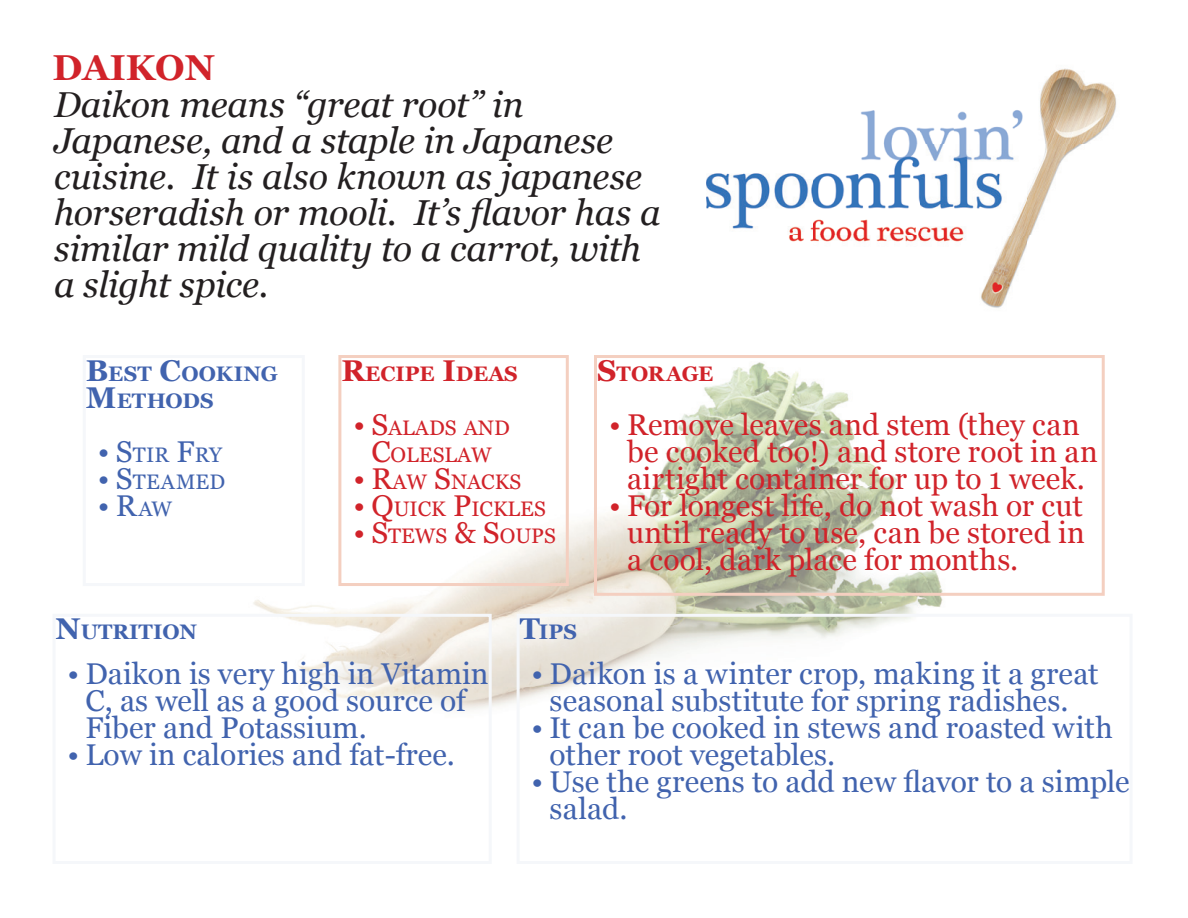
<style>
.page{position:relative;width:1188px;height:918px;background:#fff}
.page>*{position:absolute;margin:0;border:0;box-sizing:border-box;transform-origin:0 0}
.t1{font:italic 36px/36px "Georgia";letter-spacing:-.01em;color:#231f20}
.t2{font:700 36px "Georgia";color:#d1232a}
.t3{font:30px/27px "Georgia";color:#4163ae}
.t4{font:30px/27px "Georgia";letter-spacing:.005em;color:#d1232a}
.t5{font:30px "Georgia";color:#4163ae}
.t6{font:21px/27px "Georgia";color:#d1232a;text-align:center}
.t7{font:700 21px/27px "Georgia";color:#4163ae}
.t8{font:700 21px "Georgia";color:#d1232a}
.t9{font:21px "Georgia";letter-spacing:.02em;color:#4163ae}
.s1{font-size:30px}
.s2{font-size:21px}
</style>
<div class="page">
<img style="left:253px;top:362px;width:690px;height:349px">
<div style="left:517px;top:614px;width:616px;height:250px;border:3px solid #f5f7fa"></div>
<div style="left:594px;top:355px;width:511px;height:241px;border:3px solid #f4cfc0"></div>
<div style="left:338px;top:355px;width:231px;height:231px;border:3px solid #f4cfc0"></div>
<img style="left:706px;top:68px;width:410px;height:168px">
<img style="left:789px;top:236px;width:131px;height:6px">
<img style="left:920px;top:236px;width:110px;height:72px">
<img style="left:920px;top:287px;width:59px;height:21px">
<p class="t2" style="left:53px;top:41px;width:164px">DAIKON</p>
<p class="t1" style="left:54px;top:86px;width:608px">Daikon means “great root” in<br>Japanese, and a staple in Japanese cuisine. It is also known as japanese horseradish or mooli. It’s flavor has a similar mild quality to a carrot, with a slight spice.</p>
<p class="t7" style="left:86px;top:359px;width:194px"><span class="s1">B</span>EST <span class="s1">C</span>OOKING<br><span class="s1">M</span>ETHODS</p>
<p class="t9" style="left:98px;top:439px;width:126px"><span class="s1">• S</span>TIR <span class="s1">F</span>RY</p>
<p class="t9" style="left:98px;top:466px;width:129px"><span class="s1">• S</span>TEAMED</p>
<p class="t5" style="left:98px;top:483px;width:76px">• R<span class="s2">AW</span></p>
<p class="t8" style="left:341px;top:358px;width:178px"><span class="s1">R</span>ECIPE <span class="s1">I</span>DEAS</p>
<p class="t6" style="left:353px;top:413px;width:158px"><span class="s1">• S</span>ALADS AND<br><span class="s1">C</span>OLESLAW</p>
<p class="t6" style="left:353px;top:467px;width:169px"><span class="s1">• R</span>AW <span class="s1">S</span>NACKS</p>
<p class="t6" style="left:353px;top:494px;width:194px"><span class="s1">• Q</span>UICK <span class="s1">P</span>ICKLES</p>
<p class="t6" style="left:353px;top:521px;width:204px"><span class="s1">• S</span>TEWS <span class="s1">&amp; S</span>OUPS</p>
<p class="t8" style="left:597px;top:358px;width:118px"><span class="s1">S</span>TORAGE</p>
<p class="t4" style="left:627px;top:410px;width:472px;text-indent:-18px">• Remove leaves and stem (they can be cooked too!) and store root in an airtight container for up to 1 week.</p>
<p class="t4" style="left:627px;top:491px;width:460px;text-align:justify;text-indent:-18px">• For longest life, do not wash or cut until ready to use, can be stored in a cool, dark place for months.</p>
<p class="t7" style="left:56px;top:618px;width:143px"><span class="s1">N</span>UTRITION</p>
<p class="t3" style="left:86px;top:659px;width:405px;text-indent:-18px">• Daikon is very high in Vitamin<br>C, as well as a good source of<br>Fiber and Potassium.</p>
<p class="t3" style="left:68px;top:740px;width:389px">• Low in calories and fat-free.</p>
<p class="t7" style="left:520px;top:618px;width:59px"><span class="s1">T</span>IPS</p>
<p class="t3" style="left:532px;top:659px;width:568px;text-align:center">• Daikon is a winter crop, making it a great seasonal substitute for spring radishes.</p>
<p class="t3" style="left:550px;top:713px;width:565px;text-indent:-18px">• It can be cooked in stews and roasted with other root vegetables.</p>
<p class="t3" style="left:550px;top:767px;width:581px;text-indent:-18px">• Use the greens to add new flavor to a simple salad.</p>
</div>
